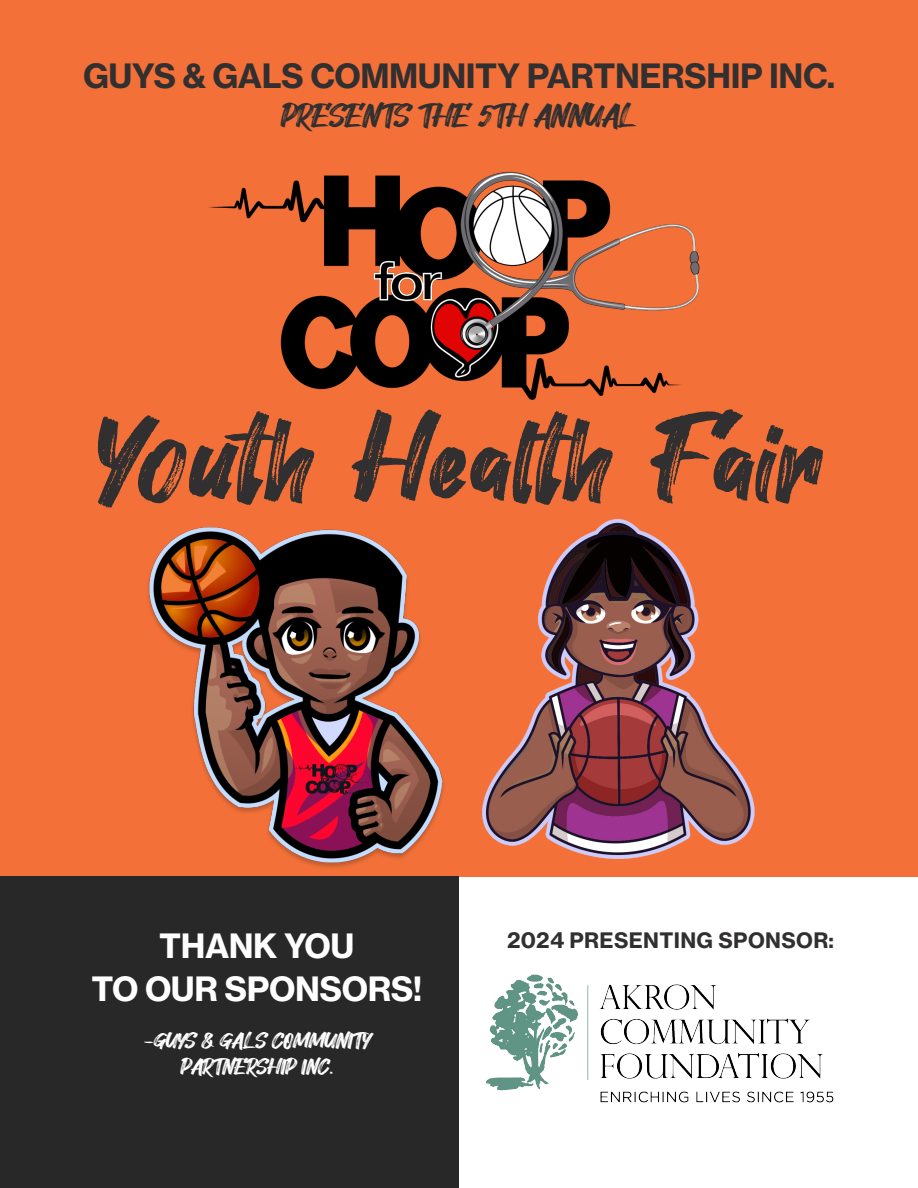
<style>
.page{position:relative;width:918px;height:1188px;background:#fff}
.page>*{position:absolute;margin:0;border:0;box-sizing:border-box;transform-origin:0 0}
.t1{font:124.5px "Hey August";color:#312f30}
.Body__Right{font:33px "N Haas Grotesk TX Pro 75 Bd";letter-spacing:-.015em;color:#312f30}
.Body__Right-2{font:33px "N Haas Grotesk TX Pro 75 Bd";letter-spacing:-.015em;color:#fff}
.Body__Right-3{font:33px "Hey August";letter-spacing:-.03em;color:#312f30}
.Body__Right-4{font:22.5px "Hey August";letter-spacing:-.03em;color:#fff}
.Body__Right-5{font:21px "N Haas Grotesk TX Pro 75 Bd";letter-spacing:.015em;color:#312f30}
</style>
<div class="page">
<div style="left:0;top:0;width:918px;height:876px;background:#f37139"></div>
<div style="left:0;top:876px;width:459px;height:312px;background:#282829"></div>
<img style="left:148px;top:528px;width:296px;height:340px">
<img style="left:459px;top:539px;width:339px;height:338px">
<img style="left:486px;top:974px;width:347px;height:128px">
<img style="left:197px;top:171px;width:503px;height:368px">
<p class="Body__Right" style="left:83px;top:55px;width:754px">GUYS &amp; GALS COMMUNITY PARTNERSHIP INC.</p>
<p class="Body__Right-3" style="left:281px;top:99px;width:358px">PRESENTS THE 5TH ANNUAL</p>
<p class="t1" style="left:93px;top:393px;width:734px">Youth Health Fair</p>
<p class="Body__Right-2" style="left:159px;top:925px;width:197px">THANK YOU</p>
<p class="Body__Right-2" style="left:92px;top:968px;width:332px">TO OUR SPONSORS!</p>
<p class="Body__Right-4" style="left:144px;top:1029px;width:228px">-GUYS &amp; GALS COMMUNITY</p>
<p class="Body__Right-4" style="left:181px;top:1054px;width:154px">PARTNERSHIP INC.</p>
<p class="Body__Right-5" style="left:507px;top:927px;width:328px">2024 PRESENTING SPONSOR:</p>
</div>
